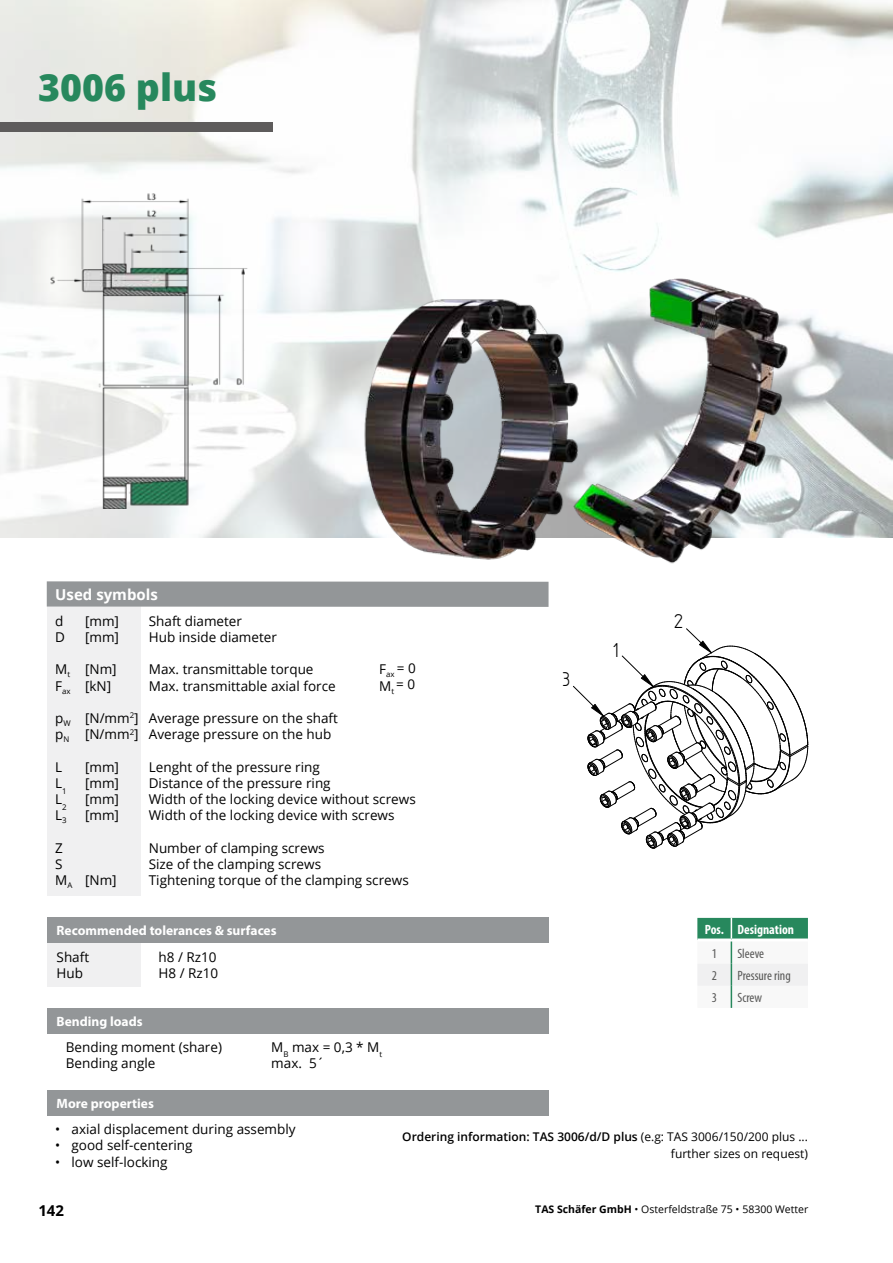
<style>
.page{position:relative;width:893px;height:1263px;background:#fff}
.page>*{position:absolute;margin:0;border:0;box-sizing:border-box;transform-origin:0 0}
.t1{font:800 37.5px "Open Sans";color:#27885d}
.t2{font:22.8px "Solid Edge ISO";color:#000}
.t3{font:700 15px "Open Sans";color:#fff}
.t4{font:700 15px "Open Sans";color:#000}
.t5{font:13.5px/16.2px "Open Sans";color:#000}
.t6{font:700 13.5px "Myriad Pro";color:#fff}
.t7{font:condensed 13.5px "Myriad Pro";color:#575756}
.t8{font:700 condensed 13.5px "Myriad Pro";color:#fff}
.t9{font:12px/16.5px "Open Sans";color:#000;text-align:right}
.t10{font:10.5px "Open Sans";color:#000}
.s1{font-weight:600}
.s2{font-weight:700}
</style>
<div class="page">
<img style="left:0;top:0;width:893px;height:537px">
<svg style="left:573px;top:628px;width:235px;height:221px"></svg>
<svg style="left:697px;top:918px;width:111px;height:90px"></svg>
<img style="left:358px;top:256px;width:211px;height:304px">
<img style="left:569px;top:252px;width:225px;height:312px">
<div style="left:0;top:122px;width:272px;height:9px;background:#5e5c5c"></div>
<img style="left:48px;top:189px;width:224px;height:320px">
<div style="left:47px;top:607px;width:93px;height:289px;background:#f0f0f1"></div>
<div style="left:47px;top:581px;width:502px;height:26px;background:#939698"></div>
<div style="left:47px;top:941px;width:93px;height:46px;background:#f0f0f1"></div>
<div style="left:47px;top:917px;width:502px;height:26px;background:#939698"></div>
<div style="left:47px;top:1090px;width:502px;height:25px;background:#939698"></div>
<div style="left:47px;top:1008px;width:502px;height:25px;background:#939698"></div>
<h1 class="t1" style="left:38px;top:59px;width:180px">3006 plus</h1>
<p class="t3" style="left:55px;top:584px;width:104px">Used symbols</p>
<p class="t5" style="left:55px;top:612px;width:10px">d</p>
<p class="t5" style="left:85px;top:612px;width:35px">[mm]</p>
<p class="t5" style="left:149px;top:612px;width:95px">Shaft diameter</p>
<p class="t5" style="left:55px;top:629px;width:11px">D</p>
<p class="t5" style="left:85px;top:629px;width:35px">[mm]</p>
<p class="t5" style="left:149px;top:629px;width:130px">Hub inside diameter</p>
<p class="t5" style="left:55px;top:661px;width:63px">M<sub>t</sub> [Nm]</p>
<p class="t5" style="left:149px;top:661px;width:166px">Max. transmittable torque</p>
<p class="t5" style="left:379px;top:659px;width:38px">F<sub>ax</sub> = 0</p>
<p class="t5" style="left:55px;top:677px;width:57px">F<sub>ax</sub> [kN]</p>
<p class="t5" style="left:149px;top:677px;width:188px">Max. transmittable axial force</p>
<p class="t5" style="left:379px;top:676px;width:37px">M<sub>t</sub> = 0</p>
<p class="t5" style="left:55px;top:710px;width:284px">p<sub>W</sub> [N/mm<sup>2</sup>] Average pressure on the shaft p<sub>N</sub> [N/mm<sup>2</sup>] Average pressure on the hub</p>
<p class="t5" style="left:55px;top:758px;width:9px">L</p>
<p class="t5" style="left:85px;top:758px;width:35px">[mm]</p>
<p class="t5" style="left:149px;top:758px;width:172px">Lenght of the pressure ring</p>
<p class="t5" style="left:55px;top:774px;width:13px">L<sub>1</sub></p>
<p class="t5" style="left:85px;top:774px;width:35px">[mm]</p>
<p class="t5" style="left:149px;top:774px;width:183px">Distance of the pressure ring</p>
<p class="t5" style="left:55px;top:791px;width:13px">L<sub>2</sub></p>
<p class="t5" style="left:85px;top:791px;width:35px">[mm]</p>
<p class="t5" style="left:149px;top:791px;width:268px">Width of the locking device without screws</p>
<p class="t5" style="left:55px;top:807px;width:13px">L<sub>3</sub></p>
<p class="t5" style="left:85px;top:807px;width:35px">[mm]</p>
<p class="t5" style="left:149px;top:807px;width:247px">Width of the locking device with screws</p>
<p class="t5" style="left:55px;top:839px;width:9px">Z</p>
<p class="t5" style="left:149px;top:839px;width:177px">Number of clamping screws</p>
<p class="t5" style="left:55px;top:855px;width:9px">S</p>
<p class="t5" style="left:149px;top:855px;width:174px">Size of the clamping screws</p>
<p class="t5" style="left:55px;top:872px;width:63px">M<sub>A</sub> [Nm]</p>
<p class="t5" style="left:149px;top:872px;width:261px">Tightening torque of the clamping screws</p>
<p class="t6" style="left:57px;top:922px;width:222px">Recommended tolerances &amp; surfaces</p>
<p class="t5" style="left:57px;top:948px;width:34px">Shaft</p>
<p class="t5" style="left:159px;top:948px;width:60px">h8 / Rz10</p>
<p class="t5" style="left:57px;top:964px;width:28px">Hub</p>
<p class="t5" style="left:159px;top:964px;width:61px">H8 / Rz10</p>
<p class="t6" style="left:57px;top:1012px;width:88px">Bending loads</p>
<p class="t5" style="left:66px;top:1039px;width:158px">Bending moment (share)</p>
<p class="t5" style="left:271px;top:1039px;width:112px">M<sub>B</sub> max = 0,3 * M<sub>t</sub></p>
<p class="t5" style="left:66px;top:1055px;width:91px">Bending angle</p>
<p class="t5" style="left:271px;top:1055px;width:55px">max. 5´</p>
<h2 class="t2" style="left:562px;top:668px;width:9px">3</h2>
<h2 class="t2" style="left:613px;top:638px;width:7px">1</h2>
<h2 class="t2" style="left:674px;top:610px;width:10px">2</h2>
<p class="t8" style="left:705px;top:921px;width:91px">Pos. Designation</p>
<p class="t7" style="left:712px;top:945px;width:7px">1</p>
<p class="t7" style="left:737px;top:945px;width:28px">Sleeve</p>
<p class="t7" style="left:712px;top:967px;width:7px">2</p>
<p class="t7" style="left:737px;top:967px;width:55px">Pressure ring</p>
<p class="t7" style="left:712px;top:989px;width:7px">3</p>
<p class="t7" style="left:737px;top:989px;width:26px">Screw</p>
<p class="t6" style="left:57px;top:1094px;width:99px">More properties</p>
<p class="t5" style="left:55px;top:1121px;width:242px">• axial displacement during assembly</p>
<p class="t5" style="left:55px;top:1137px;width:139px">• good self-centering</p>
<p class="t5" style="left:55px;top:1153px;width:114px">• low self-locking</p>
<p class="t9" style="left:402px;top:1128px;width:407px"><span class="s1">Ordering information: TAS 3006/d/D plus</span> (e.g: TAS 3006/150/200 plus ... further sizes on request)</p>
<p class="t4" style="left:38px;top:1200px;width:27px">142</p>
<p class="t10" style="left:535px;top:1202px;width:275px"><span class="s2">TAS Schäfer GmbH</span> • Osterfeldstraße 75 • 58300 Wetter</p>
</div>
